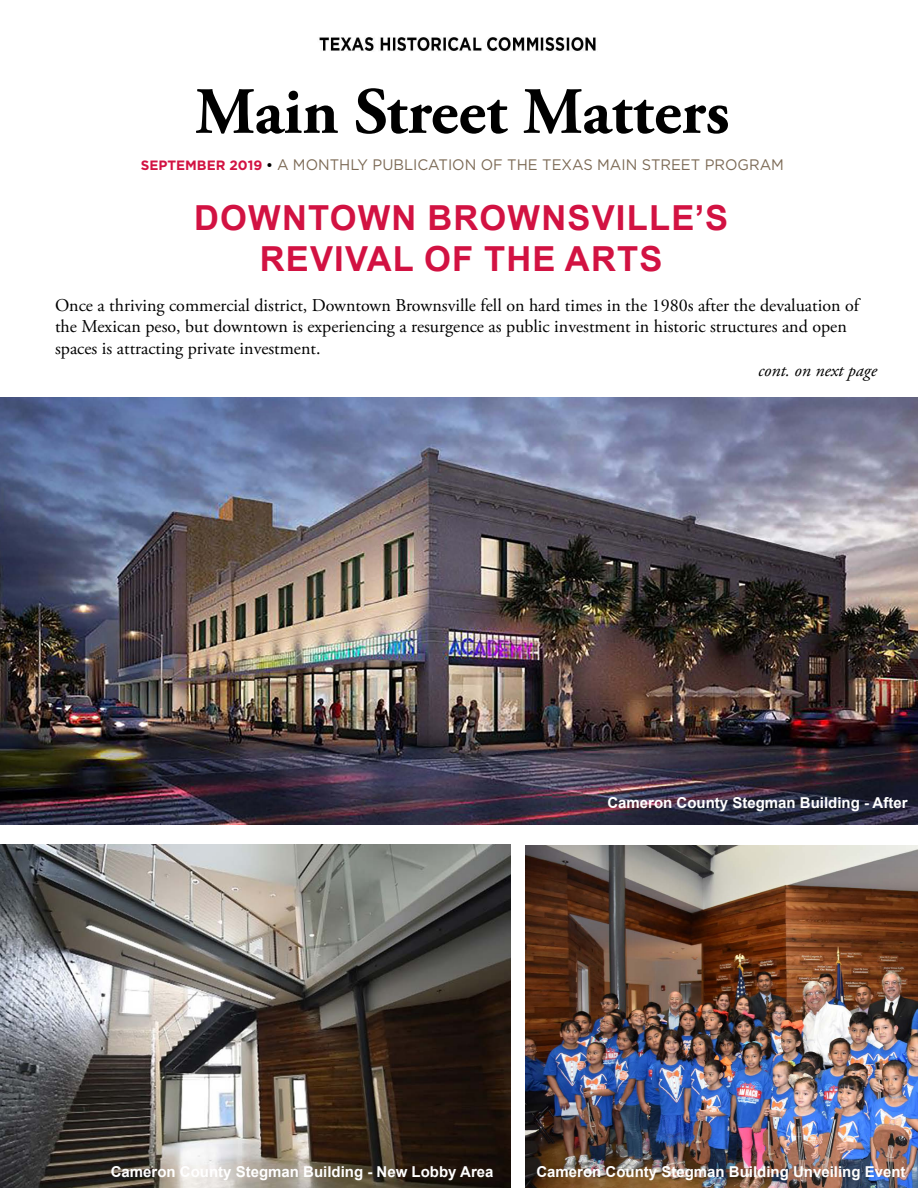
<style>
.page{position:relative;width:918px;height:1188px;background:#fff}
.page>*{position:absolute;margin:0;border:0;box-sizing:border-box;transform-origin:0 0}
.t1{font:700 65.85px "Adobe Garamond Pro";color:#000}
.t2{font:700 34.5px/41.4px "Arial";letter-spacing:.035em;color:#d21242;text-align:center}
.t3{font:18px/21.6px "Adobe Garamond Pro";color:#000}
.t4{font:italic 18px "Adobe Garamond Pro";color:#000}
.t5{font:15.15px "Gotham";color:#7c6a55;scale:.96 1}
.t6{font:700 15px "Arial";color:#fff}
.s1{font-weight:700;font-size:13.5px;color:#d21242}
.s2{color:#000}
</style>
<div class="page">
<img style="left:526px;top:846px;width:392px;height:342px">
<img style="left:0;top:397px;width:918px;height:427px">
<img style="left:319px;top:37px;width:277px;height:14px">
<img style="left:0;top:845px;width:511px;height:343px">
<h1 class="t1" style="left:195px;top:74px;width:536px">Main Street Matters</h1>
<p class="t5" style="left:141px;top:155px;width:672px"><span class="s1">SEPTEMBER 2019</span> <span class="s2">•</span> A MONTHLY PUBLICATION OF THE TEXAS MAIN STREET PROGRAM</p>
<h2 class="t2" style="left:194px;top:198px;width:536px">DOWNTOWN BROWNSVILLE’S<br>REVIVAL OF THE ARTS</h2>
<p class="t3" style="left:55px;top:295px;width:805px">Once a thriving commercial district, Downtown Brownsville fell on hard times in the 1980s after the devaluation of the Mexican peso, but downtown is experiencing a resurgence as public investment in historic structures and open spaces is attracting private investment.</p>
<p class="t4" style="left:758px;top:359px;width:120px">cont. on next page</p>
<p class="t6" style="left:607px;top:792px;width:302px">Cameron County Stegman Building - After</p>
<p class="t6" style="left:111px;top:1161px;width:384px">Cameron County Stegman Building - New Lobby Area</p>
<p class="t6" style="left:536px;top:1161px;width:371px">Cameron County Stegman Building Unveiling Event</p>
</div>
